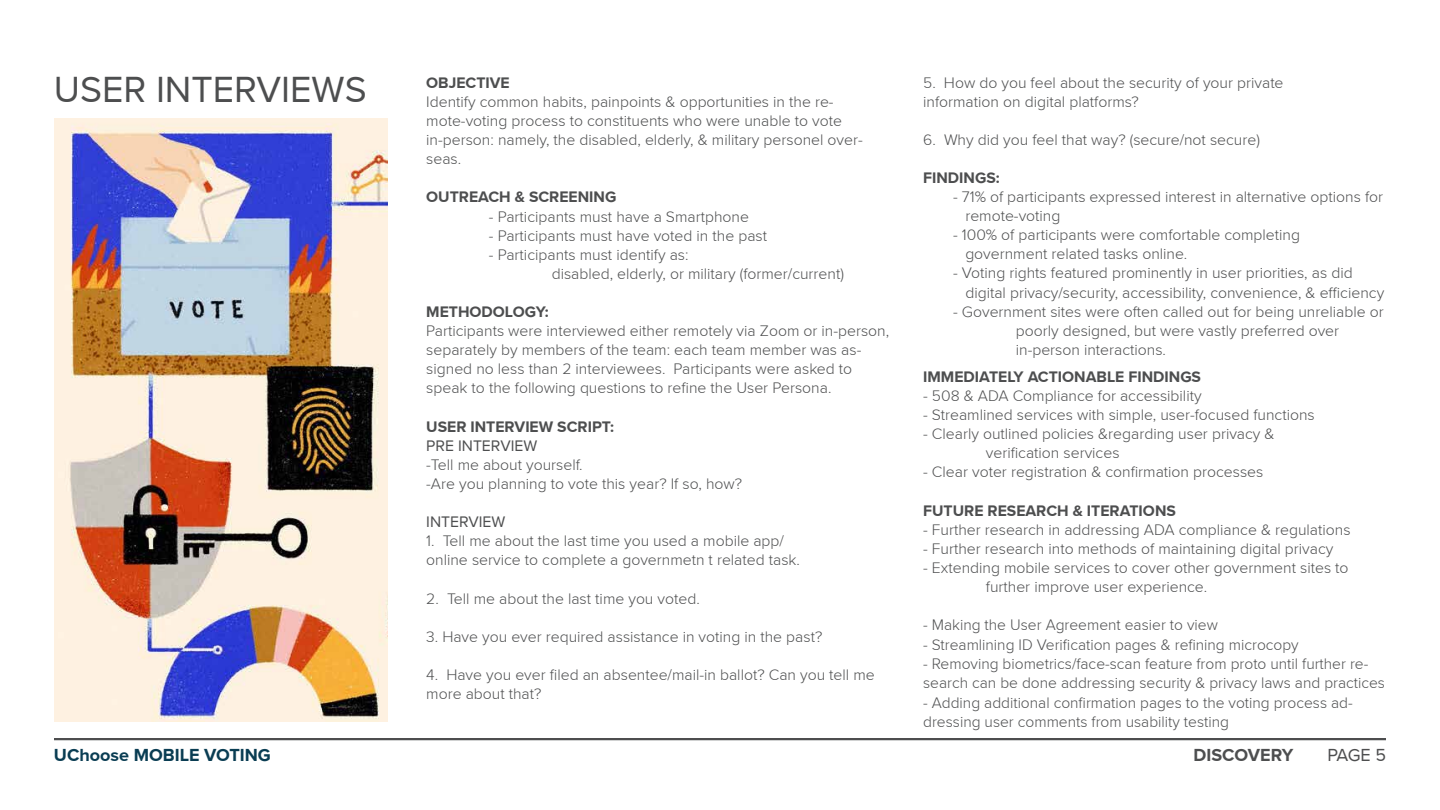
<style>
.page{position:relative;width:1440px;height:810px;background:#fff}
.page>*{position:absolute;margin:0;border:0;box-sizing:border-box;transform-origin:0 0}
.t1{font:37.5px "Proxima Nova";color:#4d4e4f}
.t2{font:700 18px "Proxima Nova";color:#0a3d53}
.t3{font:700 18px "Proxima Nova";color:#4d4e4f}
.t4{font:18px "Proxima Nova";color:#4d4e4f}
.t5{font:300 15.75px/19.1px "Proxima Nova";color:#4d4e4f}
.t6{font:700 15.75px "Proxima Nova";color:#4d4e4f}
.t7{font:15.75px "Proxima Nova";color:#4d4e4f}
</style>
<div class="page">
<hr style="left:54px;top:738px;width:1332px;height:2px;background:#4d4e4f">
<img style="left:54px;top:118px;width:334px;height:604px">
<h1 class="t1" style="left:54px;top:68px;width:314px">USER INTERVIEWS</h1>
<p class="t5" style="left:923px;top:73px;width:362px">5. How do you feel about the security of your private information on digital platforms?</p>
<p class="t5" style="left:923px;top:130px;width:338px">6. Why did you feel that way? (secure/not secure)</p>
<p class="t6" style="left:923px;top:169px;width:78px">FINDINGS:</p>
<p class="t6" style="left:426px;top:73px;width:85px">OBJECTIVE</p>
<p class="t5" style="left:426px;top:92px;width:438px">Identify common habits, painpoints &amp; opportunities in the re&shy;mote-voting process to constituents who were unable to vote in-person: namely, the disabled, elderly, &amp; military personel over&shy;seas.</p>
<p class="t6" style="left:426px;top:188px;width:192px">OUTREACH &amp; SCREENING</p>
<p class="t5" style="left:489px;top:206px;width:261px">- Participants must have a Smartphone</p>
<p class="t5" style="left:489px;top:225px;width:280px">- Participants must have voted in the past</p>
<p class="t5" style="left:552px;top:245px;width:294px;text-indent:-63px">- Participants must identify as:<br>disabled, elderly, or military (former/current)</p>
<p class="t6" style="left:426px;top:303px;width:124px">METHODOLOGY:</p>
<p class="t5" style="left:426px;top:321px;width:464px">Participants were interviewed either remotely via Zoom or in-person, separately by members of the team: each team member was as&shy;signed no less than 2 interviewees. Participants were asked to speak to the following questions to refine the User Persona.</p>
<p class="t6" style="left:426px;top:417px;width:189px">USER INTERVIEW SCRIPT:</p>
<p class="t7" style="left:426px;top:436px;width:113px">PRE INTERVIEW</p>
<p class="t5" style="left:426px;top:455px;width:317px">-Tell me about yourself.<br>-Are you planning to vote this year? If so, how?</p>
<p class="t7" style="left:426px;top:513px;width:81px">INTERVIEW</p>
<p class="t5" style="left:426px;top:531px;width:375px">1. Tell me about the last time you used a mobile app/ online service to complete a governmetn t related task.</p>
<p class="t5" style="left:426px;top:588px;width:275px">2. Tell me about the last time you voted.</p>
<p class="t5" style="left:426px;top:627px;width:398px">3. Have you ever required assistance in voting in the past?</p>
<p class="t5" style="left:426px;top:665px;width:450px">4. Have you ever filed an absentee/mail-in ballot? Can you tell me more about that?</p>
<p class="t5" style="left:965px;top:187px;width:419px;text-indent:-12px">- 71% of participants expressed interest in alternative options for remote-voting</p>
<p class="t5" style="left:965px;top:225px;width:336px;text-indent:-12px">- 100% of participants were comfortable completing government related tasks online.</p>
<p class="t5" style="left:965px;top:263px;width:420px;text-indent:-12px">- Voting rights featured prominently in user priorities, as did digital privacy/security, accessibility, convenience, &amp; efficiency</p>
<p class="t5" style="left:1016px;top:302px;width:369px;text-indent:-63px">- Government sites were often called out for being unreliable or poorly designed, but were vastly preferred over in-person interactions.</p>
<p class="t6" style="left:923px;top:368px;width:279px">IMMEDIATELY ACTIONABLE FINDINGS</p>
<p class="t5" style="left:923px;top:386px;width:280px">- 508 &amp; ADA Compliance for accessibility</p>
<p class="t5" style="left:923px;top:405px;width:393px">- Streamlined services with simple, user-focused functions</p>
<p class="t5" style="left:986px;top:424px;width:290px;text-indent:-63px">- Clearly outlined policies &amp;regarding user privacy &amp; verification services</p>
<p class="t5" style="left:923px;top:462px;width:342px">- Clear voter registration &amp; confirmation processes</p>
<p class="t6" style="left:923px;top:501px;width:254px">FUTURE RESEARCH &amp; ITERATIONS</p>
<p class="t5" style="left:923px;top:520px;width:429px">- Further research in addressing ADA compliance &amp; regulations</p>
<p class="t5" style="left:923px;top:539px;width:412px">- Further research into methods of maintaining digital privacy</p>
<p class="t5" style="left:986px;top:558px;width:364px;text-indent:-63px">- Extending mobile services to cover other government sites to further improve user experience.</p>
<p class="t5" style="left:923px;top:615px;width:296px">- Making the User Agreement easier to view</p>
<p class="t5" style="left:923px;top:635px;width:377px">- Streamlining ID Verification pages &amp; refining microcopy</p>
<p class="t5" style="left:923px;top:654px;width:463px;line-height:19.4px">- Removing biometrics/face-scan feature from proto until further re&shy;search can be done addressing security &amp; privacy laws and practices</p>
<p class="t5" style="left:923px;top:693px;width:431px;line-height:19.4px">- Adding additional confirmation pages to the voting process ad&shy;dressing user comments from usability testing</p>
<p class="t2" style="left:54px;top:745px;width:218px">UChoose MOBILE VOTING</p>
<p class="t3" style="left:1193px;top:745px;width:102px">DISCOVERY</p>
<p class="t4" style="left:1327px;top:745px;width:60px">PAGE 5</p>
</div>
